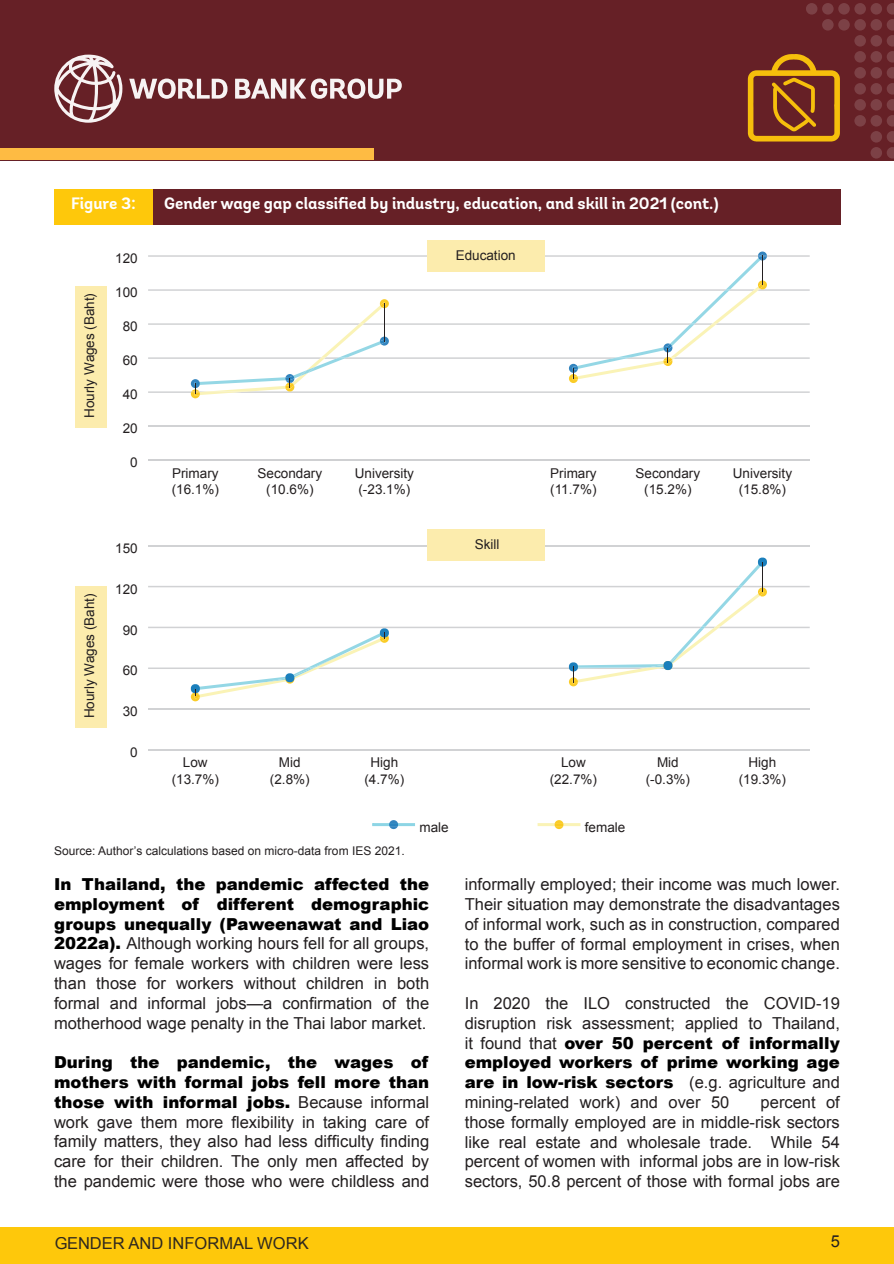
<style>
.page{position:relative;width:894px;height:1264px;background:#fff}
.page>*{position:absolute;margin:0;border:0;box-sizing:border-box;transform-origin:0 0}
.t1{font:16.5px/19.8px "Arial";color:#231f20;text-align:justify}
.t2{font:700 16.5px "Andes";color:#fff}
.t3{font:13.5px/16.2px "Arial";color:#231f20;text-align:center}
.t4{font:12px "Arial";color:#231f20}
.s1{font-weight:900;color:#000}
</style>
<div class="page">
<div style="left:0;top:0;width:893px;height:160px;background:#662026"></div>
<div style="left:0;top:1227px;width:893px;height:37px;background:#fec80b"></div>
<svg style="left:54px;top:55px;width:68px;height:68px"></svg>
<svg style="left:129px;top:79px;width:272px;height:20px"></svg>
<div style="left:0;top:148px;width:374px;height:12px;background:#febb43"></div>
<svg style="left:805px;top:3px;width:12px;height:12px"></svg>
<svg style="left:821px;top:3px;width:12px;height:12px"></svg>
<svg style="left:837px;top:3px;width:12px;height:12px"></svg>
<div style="left:854px;top:3px;width:11px;height:12px;background:#7c4146;border-radius:50%"></div>
<div style="left:870px;top:3px;width:11px;height:12px;background:#7c4146;border-radius:50%"></div>
<svg style="left:821px;top:19px;width:12px;height:12px"></svg>
<svg style="left:837px;top:19px;width:12px;height:12px"></svg>
<div style="left:854px;top:19px;width:11px;height:12px;background:#7c4146;border-radius:50%"></div>
<div style="left:870px;top:19px;width:11px;height:12px;background:#7c4146;border-radius:50%"></div>
<div style="left:854px;top:35px;width:11px;height:12px;background:#7c4146;border-radius:50%"></div>
<div style="left:870px;top:35px;width:11px;height:12px;background:#7c4146;border-radius:50%"></div>
<div style="left:854px;top:51px;width:11px;height:12px;background:#7c4146;border-radius:50%"></div>
<div style="left:870px;top:51px;width:11px;height:12px;background:#7c4146;border-radius:50%"></div>
<div style="left:854px;top:67px;width:11px;height:12px;background:#7c4146;border-radius:50%"></div>
<div style="left:870px;top:67px;width:11px;height:12px;background:#7c4146;border-radius:50%"></div>
<div style="left:854px;top:83px;width:11px;height:12px;background:#7c4146;border-radius:50%"></div>
<div style="left:870px;top:83px;width:11px;height:12px;background:#7c4146;border-radius:50%"></div>
<div style="left:854px;top:99px;width:11px;height:12px;background:#7c4146;border-radius:50%"></div>
<div style="left:870px;top:99px;width:11px;height:12px;background:#7c4146;border-radius:50%"></div>
<div style="left:854px;top:115px;width:11px;height:12px;background:#7c4146;border-radius:50%"></div>
<div style="left:870px;top:115px;width:11px;height:12px;background:#7c4146;border-radius:50%"></div>
<div style="left:870px;top:131px;width:11px;height:12px;background:#7c4146;border-radius:50%"></div>
<div style="left:870px;top:147px;width:11px;height:12px;background:#7c4146;border-radius:50%"></div>
<svg style="left:886px;top:3px;width:7px;height:158px"></svg>
<svg style="left:747px;top:54px;width:92px;height:87px"></svg>
<div style="left:153px;top:189px;width:686px;height:36px;background:#662026"></div>
<div style="left:54px;top:189px;width:99px;height:36px;background:#fec80b"></div>
<hr style="left:148px;top:459px;width:661px;height:2px;background:#cfd0d2">
<hr style="left:148px;top:425px;width:661px;height:2px;background:#d1d2d4">
<hr style="left:148px;top:749px;width:661px;height:1px;background:#d1d2d4">
<hr style="left:148px;top:708px;width:661px;height:2px;background:#d1d2d4">
<hr style="left:148px;top:545px;width:661px;height:1px;background:#d1d2d4">
<svg style="left:537px;top:820px;width:43px;height:9px"></svg>
<svg style="left:372px;top:820px;width:43px;height:9px"></svg>
<svg style="left:757px;top:557px;width:9px;height:9px"></svg>
<div style="left:426px;top:529px;width:118px;height:31px;background:#fcecad"></div>
<div style="left:426px;top:240px;width:118px;height:32px;background:#fcecad"></div>
<div style="left:75px;top:286px;width:31px;height:142px;background:#fcecad"></div>
<div style="left:75px;top:586px;width:31px;height:142px;background:#fcecad"></div>
<svg style="left:148px;top:251px;width:661px;height:147px"></svg>
<svg style="left:148px;top:560px;width:661px;height:141px"></svg>
<hr style="left:762px;top:561px;width:1px;height:30px;background:#231f20">
<p class="t2" style="left:71px;top:193px;width:67px">Figure 3:</p>
<p class="t2" style="left:164px;top:193px;width:556px">Gender wage gap classified by industry, education, and skill in 2021 (cont.)</p>
<p class="t3" style="left:81px;top:418px;width:126px;rotate:-90deg">Hourly Wages (Baht)</p>
<p class="t3" style="left:115px;top:250px;width:24px">120</p>
<p class="t3" style="left:115px;top:284px;width:24px">100</p>
<p class="t3" style="left:123px;top:318px;width:17px">80</p>
<p class="t3" style="left:123px;top:352px;width:17px">60</p>
<p class="t3" style="left:123px;top:387px;width:17px">40</p>
<p class="t3" style="left:123px;top:421px;width:17px">20</p>
<p class="t3" style="left:130px;top:455px;width:9px">0</p>
<p class="t3" style="left:172px;top:465px;width:49px;text-align:left">Primary (16.1%)</p>
<p class="t3" style="left:257px;top:465px;width:66px">Secondary (10.6%)</p>
<p class="t3" style="left:354px;top:465px;width:61px;text-align:left">University (-23.1%)</p>
<p class="t3" style="left:455px;top:247px;width:62px">Education</p>
<p class="t3" style="left:550px;top:465px;width:48px;text-align:left">Primary (11.7%)</p>
<p class="t3" style="left:635px;top:465px;width:66px">Secondary (15.2%)</p>
<p class="t3" style="left:81px;top:718px;width:126px;rotate:-90deg">Hourly Wages (Baht)</p>
<p class="t3" style="left:115px;top:540px;width:24px">150</p>
<p class="t3" style="left:115px;top:581px;width:24px">120</p>
<p class="t3" style="left:123px;top:622px;width:17px">90</p>
<p class="t3" style="left:123px;top:663px;width:17px">60</p>
<p class="t3" style="left:123px;top:703px;width:17px">30</p>
<p class="t3" style="left:130px;top:744px;width:9px">0</p>
<p class="t3" style="left:172px;top:755px;width:49px">Low (13.7%)</p>
<p class="t3" style="left:270px;top:755px;width:41px">Mid (2.8%)</p>
<p class="t3" style="left:364px;top:755px;width:41px">High (4.7%)</p>
<p class="t4" style="left:54px;top:843px;width:352px">Source: Author’s calculations based on micro-data from IES 2021.</p>
<p class="t3" style="left:474px;top:536px;width:26px">Skill</p>
<p class="t3" style="left:549px;top:755px;width:49px">Low (22.7%)</p>
<p class="t3" style="left:419px;top:819px;width:31px">male</p>
<p class="t3" style="left:584px;top:819px;width:42px">female</p>
<p class="t3" style="left:645px;top:755px;width:46px">Mid (-0.3%)</p>
<p class="t3" style="left:732px;top:465px;width:61px">University (15.8%)</p>
<p class="t3" style="left:738px;top:755px;width:49px">High (19.3%)</p>
<p class="t1" style="left:54px;top:874px;width:376px"><span class="s1">In Thailand, the pandemic affected the employment of different demographic groups unequally (Paweenawat and Liao 2022a).</span> Although working hours fell for all groups, wages for female workers with children were less than those for workers without children in both formal and informal jobs—a confirmation of the motherhood wage penalty in the Thai labor market.</p>
<p class="t1" style="left:54px;top:1052px;width:376px"><span class="s1">During the pandemic, the wages of mothers with formal jobs fell more than those with informal jobs.</span> Because informal work gave them more flexibility in taking care of family matters, they also had less difficulty finding care for their children. The only men affected by the pandemic were those who were childless and</p>
<p class="t1" style="left:54px;top:1233px;width:256px">GENDER AND INFORMAL WORK</p>
<p class="t1" style="left:464px;top:874px;width:376px">informally employed; their income was much lower.<br>Their situation may demonstrate the disadvantages of informal work, such as in construction, compared to the buffer of formal employment in crises, when informal work is more sensitive to economic change.</p>
<p class="t1" style="left:464px;top:993px;width:376px">In 2020 the ILO constructed the COVID-19 disruption risk assessment; applied to Thailand, it found that <span class="s1">over 50 percent of informally employed workers of prime working age are in low-risk sectors</span> (e.g. agriculture and mining-related work) and over 50</p>
<p class="t1" style="left:464px;top:1092px;width:376px;text-indent:296px">percent of those formally employed are in middle-risk sectors like real estate and wholesale trade. While 54 percent of women with informal jobs are in low-risk sectors, 50.8 percent of those with formal jobs are</p>
<p class="t1" style="left:830px;top:1231px;width:11px">5</p>
</div>
